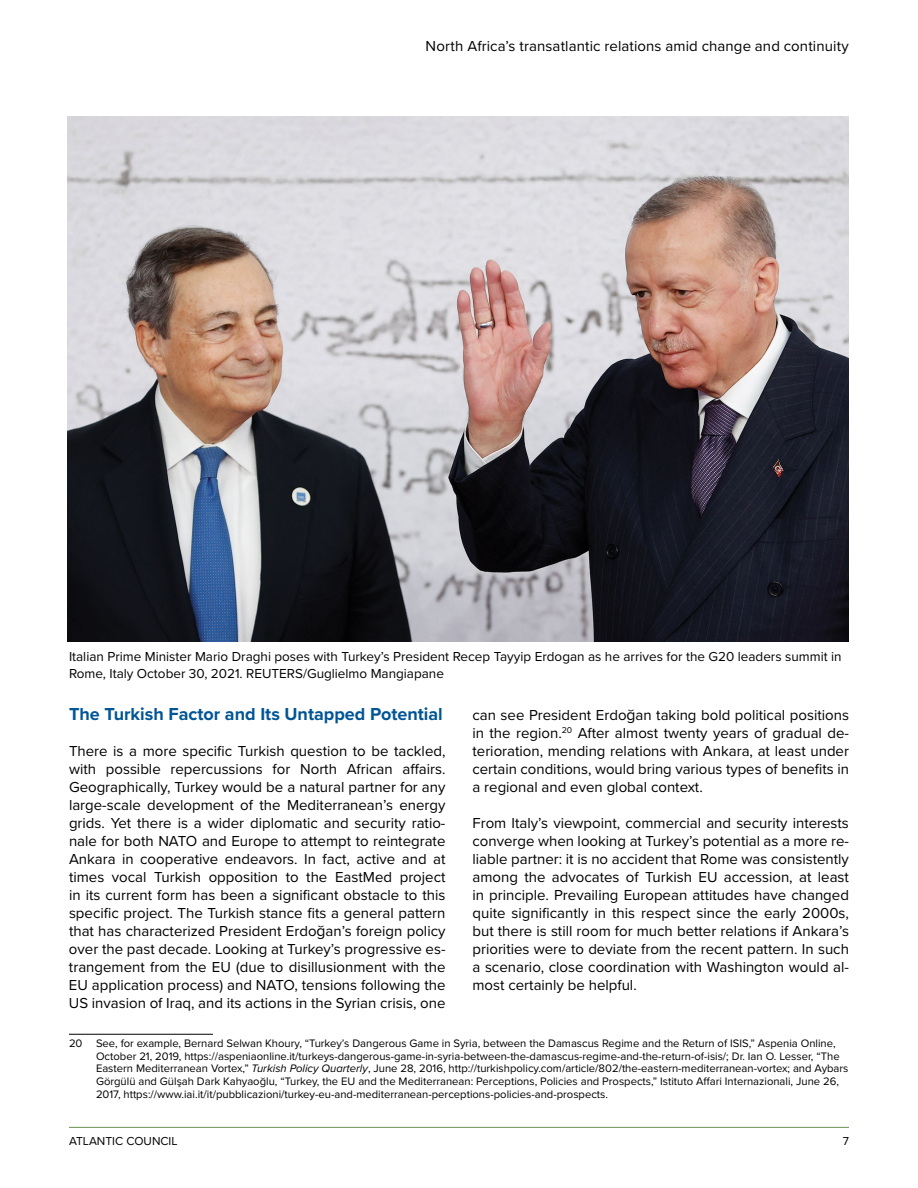
<style>
.page{position:relative;width:918px;height:1188px;background:#fff}
.page>*{position:absolute;margin:0;border:0;box-sizing:border-box;transform-origin:0 0}
.t1{font:700 18px "Proxima Nova";color:#005596}
.t2{font:15px/18px "Proxima Nova";color:#000;text-align:justify}
.t3{font:13.5px/16.5px "Proxima Nova";color:#000}
.t4{font:12px "Proxima Nova";color:#000}
.t5{font:11.25px/12.8px "Proxima Nova";color:#000}
.s1{font-size:15.75px}
.s2{font-style:italic}
</style>
<div class="page">
<hr style="left:69px;top:1127px;width:780px;height:1px;background:#7c9d66">
<hr style="left:69px;top:1034px;width:144px;height:1px;background:#000">
<img style="left:68px;top:117px;width:781px;height:525px">
<p class="t2" style="left:426px;top:37px;width:425px">North Africa’s transatlantic relations amid change and continuity</p>
<p class="t3" style="left:69px;top:648px;width:774px">Italian Prime Minister Mario Draghi poses with Turkey’s President Recep Tayyip Erdogan as he arrives for the G20 leaders summit in<br>Rome, Italy October 30, 2021. REUTERS/Guglielmo Mangiapane</p>
<p class="t1" style="left:69px;top:701px;width:375px">The Turkish Factor and Its Untapped Potential</p>
<p class="t2" style="left:69px;top:741px;width:378px">There is a more specific Turkish question to be tackled, with possible repercussions for North African affairs.<br>Geographically, Turkey would be a natural partner for any large-scale development of the Mediterranean’s energy grids. Yet there is a wider diplomatic and security ratio&shy;nale for both NATO and Europe to attempt to reintegrate Ankara in cooperative endeavors. In fact, active and at times vocal Turkish opposition to the EastMed project in its current form has been a significant obstacle to this specific project. The Turkish stance fits a general pattern that has characterized President Erdo<span class="s1">ğ</span>an’s foreign policy over the past decade. Looking at Turkey’s progressive es&shy;trangement from the EU (due to disillusionment with the EU application process) and NATO, tensions following the US invasion of Iraq, and its actions in the Syrian crisis, one</p>
<p class="t5" style="left:96px;top:1036px;width:754px;text-indent:-27px">20 See, for example, Bernard Selwan Khoury, “Turkey’s Dangerous Game in Syria, between the Damascus Regime and the Return of ISIS,” Aspenia Online, October 21, 2019, https://aspeniaonline.it/turkeys-dangerous-game-in-syria-between-the-damascus-regime-and-the-return-of-isis/; Dr. Ian O. Lesser, “The Eastern Mediterranean Vortex,” <span class="s2">Turkish Policy Quarterly</span>, June 28, 2016, http://turkishpolicy.com/article/802/the-eastern-mediterranean-vortex; and Aybars Görgülü and Gülşah Dark Kahyaoğlu, “Turkey, the EU and the Mediterranean: Perceptions, Policies and Prospects,” Istituto Affari Internazionali, June 26, 2017, https://www.iai.it/it/pubblicazioni/turkey-eu-and-mediterranean-perceptions-policies-and-prospects.</p>
<p class="t2" style="left:472px;top:705px;width:378px">can see President Erdo<span class="s1">ğ</span>an taking bold political positions in the region.<sup>20</sup> After almost twenty years of gradual de&shy;terioration, mending relations with Ankara, at least under certain conditions, would bring various types of benefits in a regional and even global context.</p>
<p class="t2" style="left:472px;top:813px;width:378px">From Italy’s viewpoint, commercial and security interests converge when looking at Turkey’s potential as a more re&shy;liable partner: it is no accident that Rome was consistently among the advocates of Turkish EU accession, at least in principle. Prevailing European attitudes have changed quite significantly in this respect since the early 2000s, but there is still room for much better relations if Ankara’s priorities were to deviate from the recent pattern. In such a scenario, close coordination with Washington would al&shy;most certainly be helpful.</p>
<p class="t4" style="left:69px;top:1132px;width:110px">ATLANTIC COUNCIL</p>
<p class="t4" style="left:843px;top:1132px;width:8px">7</p>
</div>
